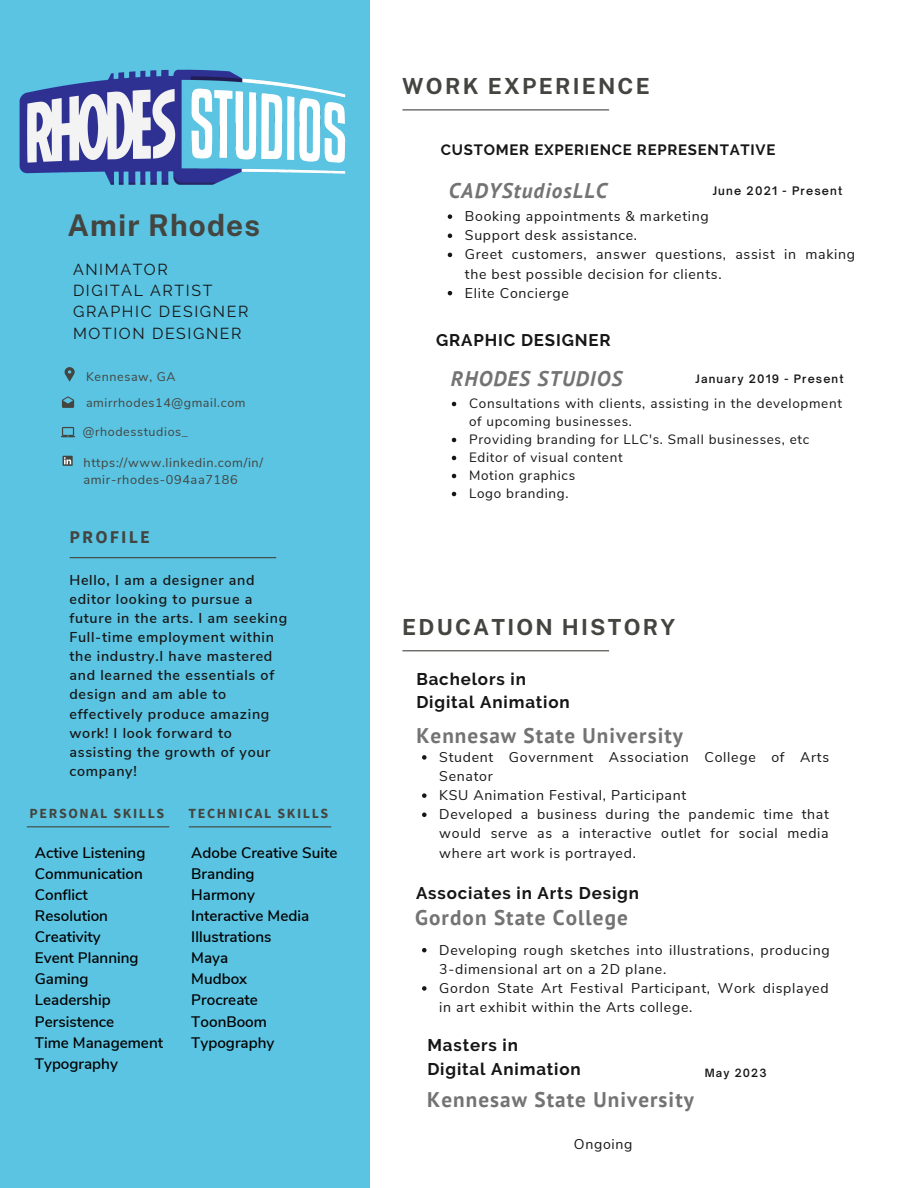
<style>
.page{position:relative;width:918px;height:1188px;background:#fff}
.page>*{position:absolute;margin:0;border:0;box-sizing:border-box;transform-origin:0 0}
.t1{font:700 29.85px "Public Sans";letter-spacing:.035em;color:#444440}
.t2{font:700 22.2px "Public Sans";letter-spacing:.1em;color:#444440}
.t3{font:700 21.15px "PT Sans";letter-spacing:.05em;color:#737373}
.t4{font:italic 700 21.15px "PT Sans";letter-spacing:.05em;color:#737373}
.t5{font:700 18px "Source Sans Pro";letter-spacing:.12em;color:#444440}
.t6{font:700 16.95px "Raleway";letter-spacing:.05em;color:#171616}
.t7{font:700 16.8px "Raleway";letter-spacing:.05em;color:#171616}
.t8{font:15.9px "Raleway";letter-spacing:.1em;color:#171616}
.t9{font:600 15.15px/21px "Nunito Sans";color:#000}
.t10{font:700 15px "Raleway";letter-spacing:.05em;color:#171616}
.t11{font:600 14.25px/19px "Nunito Sans";letter-spacing:.05em;color:#171616}
.t12{font:14.1px/19.2px "Nunito Sans";letter-spacing:.05em;color:#171616}
.t13{font:700 13.95px "Source Sans Pro";letter-spacing:.12em;color:#444440}
.t14{font:13.5px/18px "Nunito Sans";letter-spacing:.05em;color:#171616}
.t15{font:12.75px/17px "Nunito Sans";letter-spacing:.05em;color:#444440}
.t16{font:12.45px "Nunito Sans";letter-spacing:.05em;color:#444440}
.t17{font:600 11.25px "Open Sauce One";letter-spacing:.1em;color:#171616}
.t18{font:600 11.1px "Open Sauce One";letter-spacing:.1em;color:#171616}
.t19{font:600 10.95px "Open Sauce One";letter-spacing:.1em;color:#171616}
</style>
<div class="page">
<div style="left:0;top:0;width:370px;height:1188px;background:#5ac4e2"></div>
<hr style="left:70px;top:557px;width:206px;height:1px;background:#444440">
<svg style="left:65px;top:367px;width:10px;height:15px"></svg>
<svg style="left:61px;top:427px;width:14px;height:10px"></svg>
<svg style="left:62px;top:396px;width:12px;height:12px"></svg>
<svg style="left:63px;top:456px;width:10px;height:10px"></svg>
<svg style="left:64px;top:457px;width:7px;height:7px"></svg>
<hr style="left:403px;top:109px;width:206px;height:1px;background:#444440">
<hr style="left:403px;top:650px;width:206px;height:1px;background:#444440">
<hr style="left:27px;top:826px;width:142px;height:1px;background:#444440">
<img style="left:19px;top:69px;width:327px;height:116px">
<svg style="left:452px;top:402px;width:4px;height:4px"></svg>
<svg style="left:452px;top:438px;width:4px;height:4px"></svg>
<svg style="left:452px;top:456px;width:4px;height:4px"></svg>
<svg style="left:452px;top:474px;width:4px;height:4px"></svg>
<svg style="left:452px;top:492px;width:4px;height:4px"></svg>
<svg style="left:448px;top:214px;width:4px;height:5px"></svg>
<svg style="left:448px;top:234px;width:4px;height:4px"></svg>
<svg style="left:448px;top:253px;width:4px;height:4px"></svg>
<svg style="left:448px;top:291px;width:4px;height:4px"></svg>
<svg style="left:422px;top:755px;width:5px;height:5px"></svg>
<svg style="left:422px;top:793px;width:5px;height:5px"></svg>
<svg style="left:422px;top:813px;width:5px;height:4px"></svg>
<svg style="left:422px;top:948px;width:5px;height:4px"></svg>
<svg style="left:422px;top:986px;width:5px;height:5px"></svg>
<hr style="left:189px;top:826px;width:142px;height:1px;background:#444440">
<p class="t1" style="left:67px;top:208px;width:194px">Amir Rhodes</p>
<p class="t8" style="left:73px;top:260px;width:96px">ANIMATOR</p>
<p class="t8" style="left:73px;top:281px;width:141px">DIGITAL ARTIST</p>
<p class="t8" style="left:73px;top:302px;width:177px">GRAPHIC DESIGNER</p>
<p class="t8" style="left:73px;top:324px;width:170px">MOTION DESIGNER</p>
<p class="t16" style="left:86px;top:368px;width:91px">Kennesaw, GA</p>
<p class="t16" style="left:86px;top:394px;width:161px">amirrhodes14@gmail.com</p>
<p class="t16" style="left:83px;top:424px;width:107px">@rhodesstudios_</p>
<p class="t15" style="left:83px;top:454px;width:181px">https://www.linkedin.com/in/ amir-rhodes-094aa7186</p>
<p class="t5" style="left:69px;top:525px;width:82px">PROFILE</p>
<p class="t11" style="left:69px;top:571px;width:219px">Hello, I am a designer and editor looking to pursue a future in the arts. I am seeking<br>Full-time employment within the industry.I have mastered and learned the essentials of design and am able to effectively produce amazing work! I look forward to assisting the growth of your company!</p>
<p class="t13" style="left:30px;top:804px;width:136px">PERSONAL SKILLS</p>
<p class="t9" style="left:35px;top:843px;width:112px">Active Listening</p>
<p class="t9" style="left:35px;top:864px;width:110px">Communication</p>
<p class="t9" style="left:35px;top:885px;width:75px">Conflict<br>Resolution</p>
<p class="t9" style="left:35px;top:927px;width:67px">Creativity</p>
<p class="t9" style="left:35px;top:948px;width:105px">Event Planning</p>
<p class="t9" style="left:35px;top:969px;width:55px">Gaming</p>
<p class="t9" style="left:35px;top:990px;width:77px">Leadership</p>
<p class="t9" style="left:35px;top:1011px;width:81px">Persistence</p>
<p class="t9" style="left:35px;top:1032px;width:130px">Time Management</p>
<p class="t9" style="left:35px;top:1053px;width:85px">Typography</p>
<p class="t13" style="left:189px;top:804px;width:141px">TECHNICAL SKILLS</p>
<p class="t9" style="left:191px;top:843px;width:148px">Adobe Creative Suite</p>
<p class="t9" style="left:191px;top:864px;width:65px">Branding</p>
<p class="t9" style="left:191px;top:885px;width:65px">Harmony</p>
<p class="t9" style="left:191px;top:906px;width:119px">Interactive Media</p>
<p class="t9" style="left:191px;top:927px;width:82px">Illustrations</p>
<p class="t9" style="left:191px;top:948px;width:38px">Maya</p>
<p class="t9" style="left:191px;top:969px;width:57px">Mudbox</p>
<p class="t9" style="left:191px;top:990px;width:68px">Procreate</p>
<p class="t9" style="left:191px;top:1011px;width:77px">ToonBoom</p>
<p class="t9" style="left:191px;top:1032px;width:85px">Typography</p>
<p class="t2" style="left:402px;top:73px;width:249px">WORK EXPERIENCE</p>
<p class="t10" style="left:441px;top:141px;width:336px">CUSTOMER EXPERIENCE REPRESENTATIVE</p>
<p class="t17" style="left:713px;top:184px;width:131px">June 2021 - Present</p>
<p class="t4" style="left:449px;top:176px;width:160px">CADYStudiosLLC</p>
<p class="t12" style="left:465px;top:207px;width:245px">Booking appointments &amp; marketing</p>
<p class="t12" style="left:465px;top:226px;width:174px">Support desk assistance.</p>
<p class="t12" style="left:465px;top:245px;width:392px">Greet customers, answer questions, assist in making the best possible decision for clients.</p>
<p class="t12" style="left:465px;top:283px;width:105px">Elite Concierge</p>
<p class="t7" style="left:436px;top:330px;width:176px">GRAPHIC DESIGNER</p>
<p class="t4" style="left:451px;top:365px;width:173px">RHODES STUDIOS</p>
<p class="t18" style="left:696px;top:372px;width:150px">January 2019 - Present</p>
<p class="t14" style="left:469px;top:395px;width:374px">Consultations with clients, assisting in the development of upcoming businesses.</p>
<p class="t14" style="left:469px;top:431px;width:342px">Providing branding for LLC's. Small businesses, etc</p>
<p class="t14" style="left:469px;top:449px;width:155px">Editor of visual content</p>
<p class="t14" style="left:469px;top:467px;width:108px">Motion graphics</p>
<p class="t14" style="left:469px;top:485px;width:101px">Logo branding.</p>
<p class="t2" style="left:402px;top:614px;width:275px">EDUCATION HISTORY</p>
<p class="t6" style="left:416px;top:669px;width:111px">Bachelors in</p>
<p class="t6" style="left:416px;top:692px;width:155px">Digital Animation</p>
<p class="t3" style="left:416px;top:722px;width:268px">Kennesaw State University</p>
<p class="t12" style="left:439px;top:748px;width:391px">Student Government Association College of Arts<br>Senator</p>
<p class="t12" style="left:439px;top:786px;width:249px">KSU Animation Festival, Participant</p>
<p class="t12" style="left:439px;top:805px;width:391px;text-align:justify">Developed a business during the pandemic time that would serve as a interactive outlet for social media where art work is portrayed.</p>
<p class="t6" style="left:416px;top:883px;width:224px">Associates in Arts Design</p>
<p class="t3" style="left:415px;top:903px;width:214px">Gordon State College</p>
<p class="t12" style="left:439px;top:940px;width:392px">Developing rough sketches into illustrations, producing<br>3-dimensional art on a 2D plane.</p>
<p class="t12" style="left:439px;top:979px;width:391px">Gordon State Art Festival Participant, Work displayed in art exhibit within the Arts college.</p>
<p class="t6" style="left:427px;top:1035px;width:92px">Masters in</p>
<p class="t6" style="left:427px;top:1059px;width:155px">Digital Animation</p>
<p class="t3" style="left:427px;top:1085px;width:268px">Kennesaw State University</p>
<p class="t12" style="left:574px;top:1134px;width:60px">Ongoing</p>
<p class="t19" style="left:705px;top:1066px;width:63px">May 2023</p>
</div>
